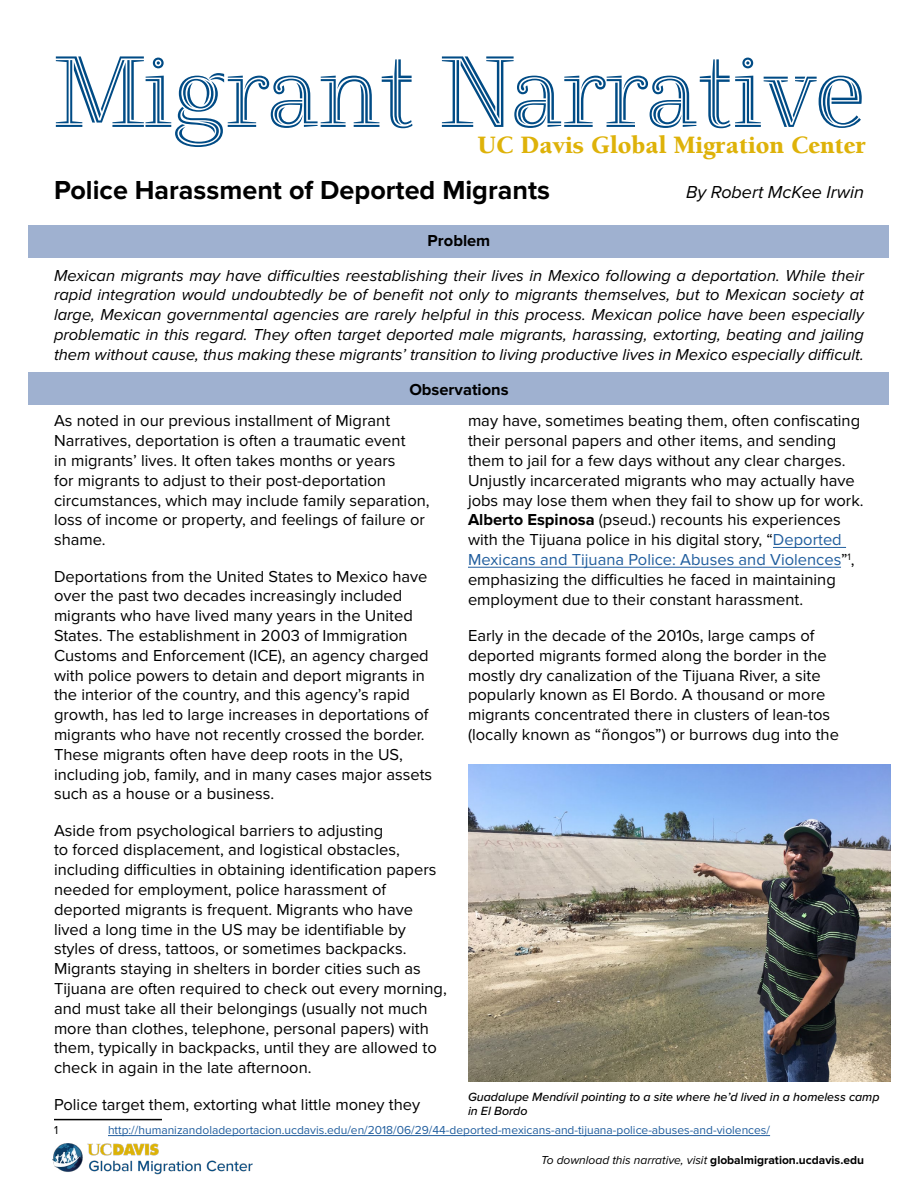
<style>
.page{position:relative;width:918px;height:1188px;background:#fff}
.page>*{position:absolute;margin:0;border:0;box-sizing:border-box;transform-origin:0 0}
.t1{font:102px "Ryman";color:#004b85}
.t2{font:700 27px "Proxima Nova";color:#000}
.t3{font:900 25.5px "Berkeley UC Davis";color:#deb209}
.t4{font:italic 18px "Proxima Nova";color:#000}
.t5{font:16.5px/19.8px "Proxima Nova";color:#000}
.t6{font:italic 16.5px/19.8px "Proxima Nova";color:#000;text-align:justify}
.t7{font:700 16.5px "Proxima Nova";color:#000}
.t8{font:italic 500 12.3px/14.9px "Proxima Nova";color:#000}
.t9{font:12px "Proxima Nova";color:#215e9e}
.t10{font:italic 12px "Proxima Nova";color:#000}
.t11{font:12px "Proxima Nova";color:#000}
.s1{font-weight:700}
.s2{color:#215e9e}
.s3{font-weight:700;font-style:normal}
</style>
<div class="page">
<img style="left:52px;top:1143px;width:201px;height:32px">
<img style="left:468px;top:765px;width:423px;height:317px">
<div style="left:29px;top:226px;width:860px;height:32px;background:#9fb1d0"></div>
<div style="left:29px;top:373px;width:860px;height:32px;background:#9fb1d0"></div>
<hr style="left:54px;top:1119px;width:108px;height:1px;background:#000">
<hr style="left:108px;top:1135px;width:662px;height:1px;background:#215e9e">
<hr style="left:773px;top:547px;width:73px;height:1px;background:#215e9e">
<hr style="left:468px;top:567px;width:373px;height:1px;background:#215e9e">
<h1 class="t1" style="left:54px;top:34px;width:811px">Migrant Narrative</h1>
<h2 class="t2" style="left:54px;top:174px;width:498px">Police Harassment of Deported Migrants</h2>
<h3 class="t3" style="left:478px;top:130px;width:390px">UC Davis Global Migration Center</h3>
<p class="t4" style="left:686px;top:182px;width:179px">By Robert McKee Irwin</p>
<p class="t7" style="left:428px;top:231px;width:64px">Problem</p>
<p class="t6" style="left:54px;top:266px;width:812px">Mexican migrants may have difficulties reestablishing their lives in Mexico following a deportation. While their rapid integration would undoubtedly be of benefit not only to migrants themselves, but to Mexican society at large, Mexican governmental agencies are rarely helpful in this process. Mexican police have been especially problematic in this regard. They often target deported male migrants, harassing, extorting, beating and jailing them without cause, thus making these migrants’ transition to living productive lives in Mexico especially difficult.</p>
<p class="t7" style="left:409px;top:380px;width:101px">Observations</p>
<p class="t5" style="left:54px;top:412px;width:377px">As noted in our previous installment of Migrant Narratives, deportation is often a traumatic event<br>in migrants’ lives. It often takes months or years<br>for migrants to adjust to their post-deportation circumstances, which may include family separation, loss of income or property, and feelings of failure or shame.</p>
<p class="t5" style="left:54px;top:567px;width:380px">Deportations from the United States to Mexico have over the past two decades increasingly included migrants who have lived many years in the United States. The establishment in 2003 of Immigration Customs and Enforcement (ICE), an agency charged with police powers to detain and deport migrants in the interior of the country, and this agency’s rapid growth, has led to large increases in deportations of migrants who have not recently crossed the border.<br>These migrants often have deep roots in the US, including job, family, and in many cases major assets such as a house or a business.</p>
<p class="t5" style="left:54px;top:821px;width:394px">Aside from psychological barriers to adjusting<br>to forced displacement, and logistical obstacles, including difficulties in obtaining identification papers needed for employment, police harassment of deported migrants is frequent. Migrants who have lived a long time in the US may be identifiable by styles of dress, tattoos, or sometimes backpacks.<br>Migrants staying in shelters in border cities such as Tijuana are often required to check out every morning, and must take all their belongings (usually not much more than clothes, telephone, personal papers) with them, typically in backpacks, until they are allowed to check in again in the late afternoon.</p>
<p class="t5" style="left:54px;top:1095px;width:368px">Police target them, extorting what little money they</p>
<p class="t5" style="left:468px;top:412px;width:397px">may have, sometimes beating them, often confiscating their personal papers and other items, and sending them to jail for a few days without any clear charges.<br>Unjustly incarcerated migrants who may actually have jobs may lose them when they fail to show up for work.<br><span class="s1">Alberto Espinosa</span> (pseud.) recounts his experiences with the Tijuana police in his digital story, “<span class="s2">Deported Mexicans and Tijuana Police: Abuses and Violences</span>”<sup>1</sup>, emphasizing the difficulties he faced in maintaining employment due to their constant harassment.</p>
<p class="t5" style="left:468px;top:626px;width:373px">Early in the decade of the 2010s, large camps of deported migrants formed along the border in the mostly dry canalization of the Tijuana River, a site popularly known as El Bordo. A thousand or more migrants concentrated there in clusters of lean-tos (locally known as “ñongos”) or burrows dug into the</p>
<p class="t8" style="left:468px;top:1090px;width:413px">Guadalupe Mendívil pointing to a site where he’d lived in a homeless camp in El Bordo</p>
<p class="t11" style="left:54px;top:1123px;width:6px">1</p>
<p class="t9" style="left:108px;top:1123px;width:664px">http://humanizandoladeportacion.ucdavis.edu/en/2018/06/29/44-deported-mexicans-and-tijuana-police-abuses-and-violences/</p>
<p class="t10" style="left:541px;top:1153px;width:324px">To download this narrative, visit <span class="s3">globalmigration.ucdavis.edu</span></p>
</div>
